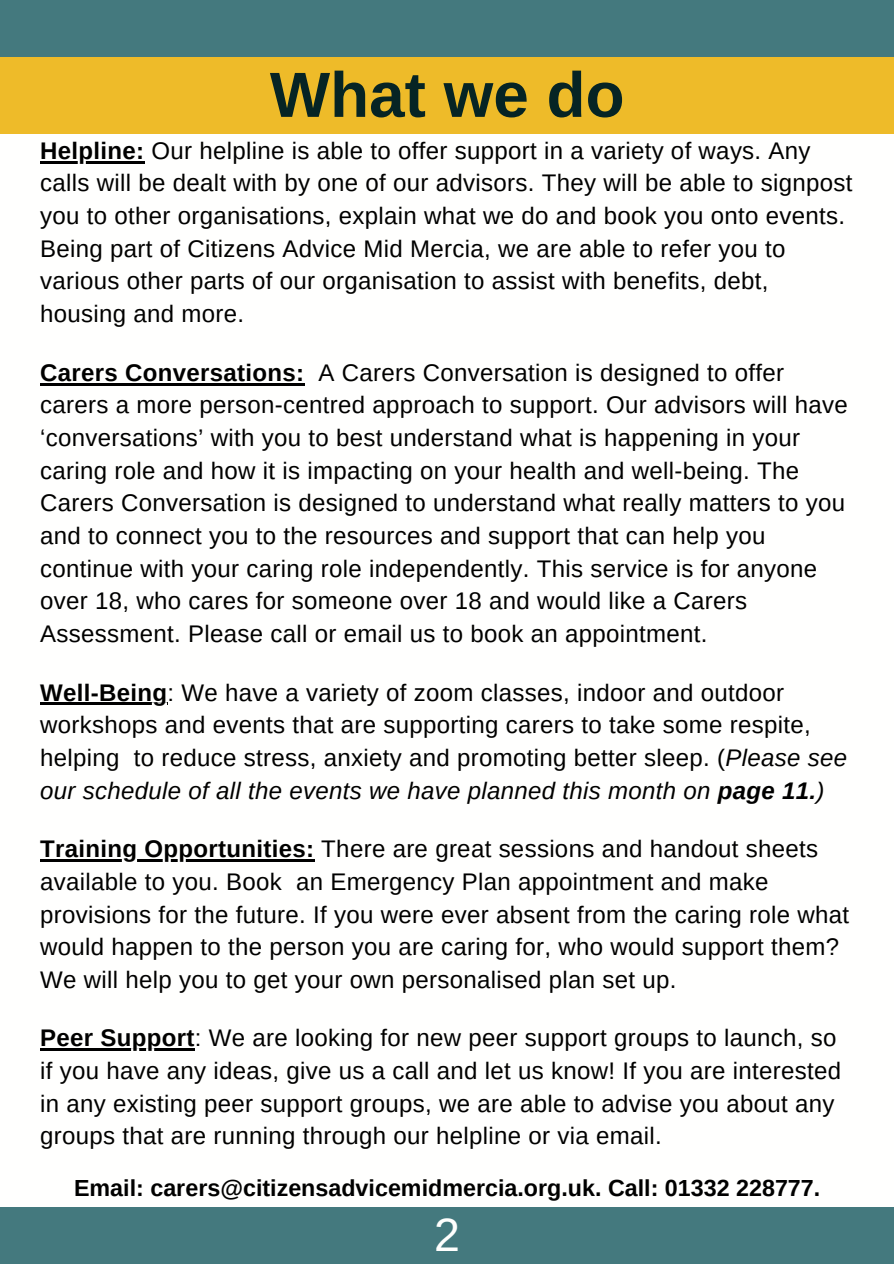
<style>
.page{position:relative;width:894px;height:1264px;background:#fff}
.page>*{position:absolute;margin:0;border:0;box-sizing:border-box;transform-origin:0 0}
.t1{font:700 63.75px "Arimo";color:#062424}
.t2{font:46.5px "Arimo";color:#fffffe}
.t3{font:24px/32.7px "Arimo";letter-spacing:.015em;color:#000}
.t4{font:700 23.25px "Arimo";color:#000}
.s1{font-weight:700}
.s2{font-style:italic}
.s3{font-weight:700;font-style:italic}
</style>
<div class="page">
<div style="left:0;top:1207px;width:893px;height:56px;background:#44797e"></div>
<div style="left:0;top:57px;width:893px;height:76px;background:#eebb29"></div>
<div style="left:0;top:0;width:893px;height:56px;background:#44797e"></div>
<hr style="left:40px;top:161px;width:104px;height:2px;background:#000">
<hr style="left:40px;top:383px;width:264px;height:2px;background:#000">
<hr style="left:40px;top:703px;width:127px;height:2px;background:#000">
<hr style="left:40px;top:859px;width:274px;height:2px;background:#000">
<hr style="left:40px;top:1048px;width:155px;height:2px;background:#000">
<h1 class="t1" style="left:270px;top:59px;width:356px">What we do</h1>
<p class="t3" style="left:40px;top:134px;width:813px"><span class="s1">Helpline:</span> Our helpline is able to offer support in a variety of ways. Any calls will be dealt with by one of our advisors. They will be able to signpost you to other organisations, explain what we do and book you onto events.<br>Being part of Citizens Advice Mid Mercia, we are able to refer you to various other parts of our organisation to assist with benefits, debt, housing and more.</p>
<p class="t3" style="left:40px;top:356px;width:809px"><span class="s1">Carers Conversations:</span> A Carers Conversation is designed to offer carers a more person-centred approach to support. Our advisors will have ‘conversations’ with you to best understand what is happening in your caring role and how it is impacting on your health and well-being. The Carers Conversation is designed to understand what really matters to you and to connect you to the resources and support that can help you continue with your caring role independently. This service is for anyone over 18, who cares for someone over 18 and would like a Carers Assessment. Please call or email us to book an appointment.</p>
<p class="t3" style="left:40px;top:676px;width:808px"><span class="s1">Well-Being</span>: We have a variety of zoom classes, indoor and outdoor workshops and events that are supporting carers to take some respite, helping to reduce stress, anxiety and promoting better sleep. (<span class="s2">Please see our schedule of all the events we have planned this month on</span> <span class="s3">page 11.</span><span class="s2">)</span></p>
<p class="t3" style="left:40px;top:832px;width:810px"><span class="s1">Training Opportunities:</span> There are great sessions and handout sheets available to you. Book an Emergency Plan appointment and make provisions for the future. If you were ever absent from the caring role what would happen to the person you are caring for, who would support them?<br>We will help you to get your own personalised plan set up.</p>
<p class="t3" style="left:40px;top:1021px;width:802px"><span class="s1">Peer Support</span>: We are looking for new peer support groups to launch, so if you have any ideas, give us a call and let us know! If you are interested in any existing peer support groups, we are able to advise you about any groups that are running through our helpline or via email.</p>
<p class="t4" style="left:74px;top:1175px;width:747px">Email: carers@citizensadvicemidmercia.org.uk. Call: 01332 228777.</p>
<h2 class="t2" style="left:434px;top:1209px;width:27px">2</h2>
</div>
